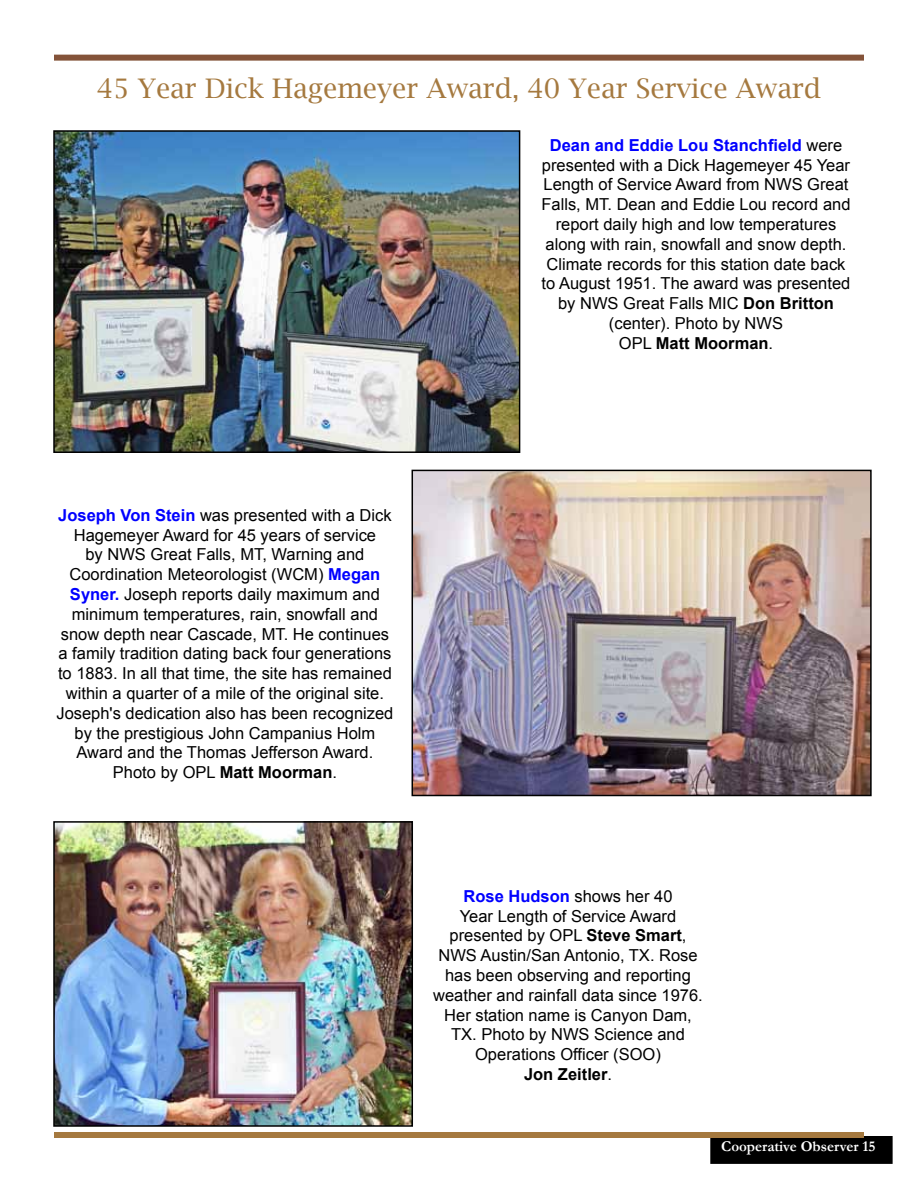
<style>
.page{position:relative;width:918px;height:1188px;background:#fff}
.page>*{position:absolute;margin:0;border:0;box-sizing:border-box;transform-origin:0 0}
.t1{font:27px "Lucida Bright";color:#a5793f}
.t2{font:16.5px/19.8px "Arial";color:#000;text-align:center}
.t3{font:700 15px "Garamond";color:#fff}
.s1{font-weight:700;color:#00f}
.s2{font-weight:700}
</style>
<div class="page">
<div style="left:711px;top:1137px;width:181px;height:26px;background:#000"></div>
<div style="left:710px;top:1136px;width:183px;height:28px;border:2px solid #000"></div>
<div style="left:54px;top:1132px;width:810px;height:6px;background:#a5793f"></div>
<div style="left:54px;top:55px;width:810px;height:6px;background:#845339"></div>
<img style="left:56px;top:133px;width:461px;height:317px">
<div style="left:53px;top:130px;width:467px;height:323px;border:2px solid #000"></div>
<img style="left:415px;top:473px;width:454px;height:320px">
<div style="left:412px;top:470px;width:460px;height:326px;border:2px solid #000"></div>
<img style="left:56px;top:824px;width:354px;height:300px">
<div style="left:53px;top:821px;width:360px;height:306px;border:2px solid #000"></div>
<h1 class="t1" style="left:97px;top:73px;width:726px">45 Year Dick Hagemeyer Award, 40 Year Service Award</h1>
<p class="t2" style="left:541px;top:135px;width:311px"><span class="s1">Dean and Eddie Lou Stanchfield</span> were presented with a Dick Hagemeyer 45 Year Length of Service Award from NWS Great Falls, MT. Dean and Eddie Lou record and report daily high and low temperatures along with rain, snowfall and snow depth.<br>Climate records for this station date back to August 1951. The award was presented by NWS Great Falls MIC <span class="s2">Don Britton </span>(center). Photo by NWS<br>OPL <span class="s2">Matt Moorman</span>.</p>
<p class="t2" style="left:56px;top:505px;width:338px"><span class="s1">Joseph Von Stein</span> was presented with a Dick Hagemeyer Award for 45 years of service<br>by NWS Great Falls, MT, Warning and Coordination Meteorologist (WCM) <span class="s1">Megan Syner.</span> Joseph reports daily maximum and minimum temperatures, rain, snowfall and snow depth near Cascade, MT. He continues a family tradition dating back four generations to 1883. In all that time, the site has remained within a quarter of a mile of the original site.<br>Joseph's dedication also has been recognized by the prestigious John Campanius Holm Award and the Thomas Jefferson Award.<br>Photo by OPL <span class="s2">Matt Moorman</span>.</p>
<p class="t2" style="left:433px;top:886px;width:271px"><span class="s1">Rose Hudson</span> shows her 40<br>Year Length of Service Award presented by OPL <span class="s2">Steve Smart</span>,<br>NWS Austin/San Antonio, TX. Rose has been observing and reporting weather and rainfall data since 1976.<br>Her station name is Canyon Dam,<br>TX. Photo by NWS Science and<br>Operations Officer (SOO)<br><span class="s2">Jon Zeitler</span>.</p>
<p class="t3" style="left:721px;top:1136px;width:156px">Cooperative Observer 15</p>
</div>
